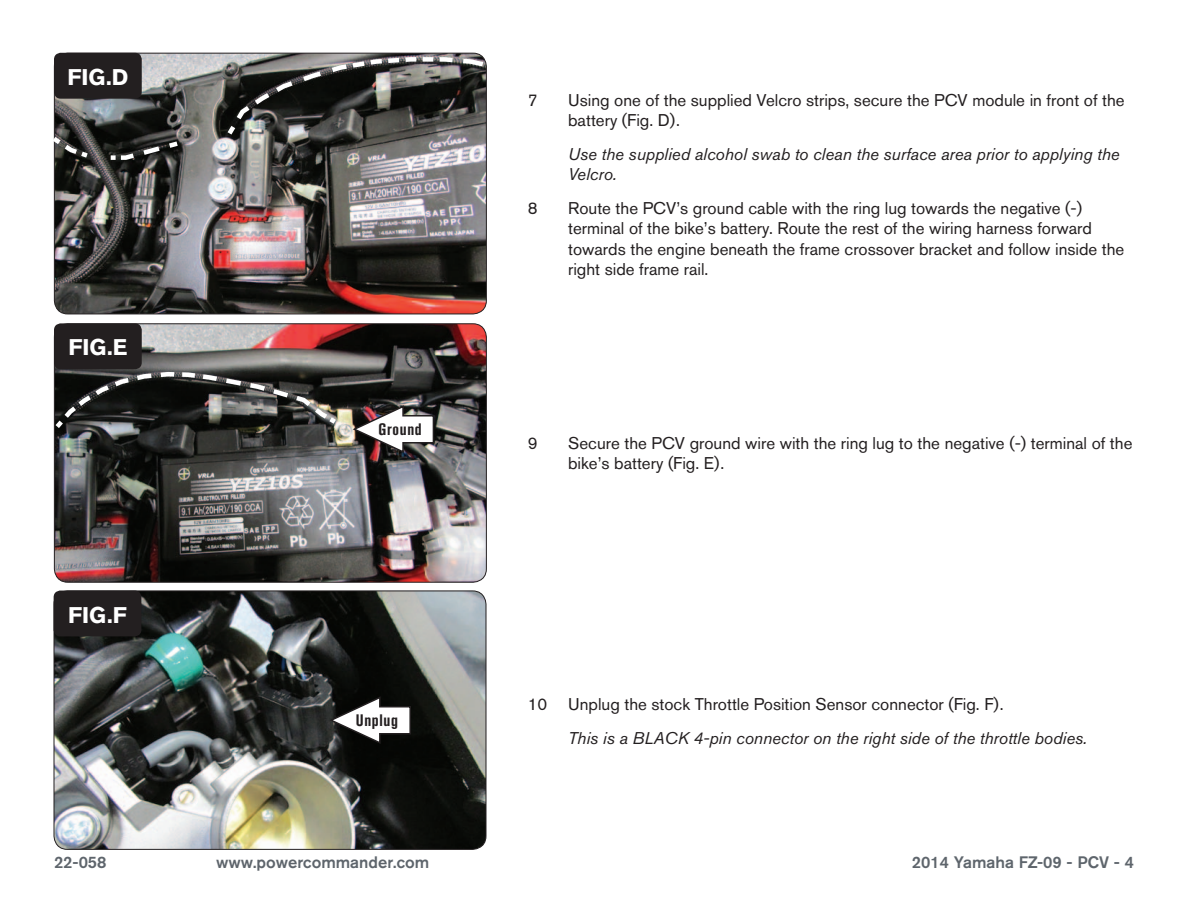
<style>
.page{position:relative;width:1188px;height:918px;background:#fff}
.page>*{position:absolute;margin:0;border:0;box-sizing:border-box;transform-origin:0 0}
.t1{font:700 22.5px "Akzidenz Grotesk BQ";color:#fff}
.Bodycopy{font:16.8px/20.2px "Akzidenz Grotesk BQ";color:#231f20}
.Bodycopy-2{font:italic 16.8px/20.2px "Akzidenz Grotesk BQ";color:#231f20}
.t2{font:500 16.5px "Akzidenz Grotesk BQ";color:#5e656c}
.Callouts{font:700 condensed 16.5px "Akzidenz Grotesk BQ";letter-spacing:.04em;color:#231f20}
</style>
<div class="page">
<img style="left:54px;top:53px;width:432px;height:261px">
<img style="left:54px;top:591px;width:432px;height:258px">
<div style="left:54px;top:591px;width:432px;height:259px;border:1px solid #231f20;border-radius:14px"></div>
<div style="left:54px;top:591px;width:87px;height:45px;background:#231f20;border-radius:7px"></div>
<div style="left:54px;top:53px;width:88px;height:46px;background:#231f20;border-radius:7px"></div>
<img style="left:54px;top:324px;width:431px;height:257px">
<div style="left:54px;top:323px;width:433px;height:260px;border:1px solid #231f20;border-radius:14px"></div>
<div style="left:54px;top:323px;width:88px;height:46px;background:#231f20;border-radius:7px"></div>
<svg style="left:53px;top:133px;width:40px;height:28px"></svg>
<svg style="left:106px;top:138px;width:77px;height:24px"></svg>
<img style="left:223px;top:55px;width:264px;height:85px">
<svg style="left:53px;top:370px;width:288px;height:63px"></svg>
<img style="left:351px;top:405px;width:84px;height:49px">
<svg style="left:328px;top:696px;width:84px;height:49px"></svg>
<p class="t1" style="left:67px;top:64px;width:62px">FIG.D</p>
<p class="t1" style="left:68px;top:335px;width:61px">FIG.E</p>
<p class="t1" style="left:68px;top:602px;width:60px">FIG.F</p>
<p class="Callouts" style="left:379px;top:420px;width:45px">Ground</p>
<p class="Callouts" style="left:356px;top:711px;width:44px">Unplug</p>
<p class="Bodycopy" style="left:528px;top:90px;width:11px">7</p>
<p class="Bodycopy" style="left:568px;top:90px;width:558px">Using one of the supplied Velcro strips, secure the PCV module in front of the battery (Fig. D).</p>
<p class="Bodycopy-2" style="left:568px;top:144px;width:553px">Use the supplied alcohol swab to clean the surface area prior to applying the<br>Velcro.</p>
<p class="Bodycopy" style="left:528px;top:198px;width:11px">8</p>
<p class="Bodycopy" style="left:568px;top:198px;width:558px">Route the PCV’s ground cable with the ring lug towards the negative (-) terminal of the bike’s battery. Route the rest of the wiring harness forward towards the engine beneath the frame crossover bracket and follow inside the right side frame rail.</p>
<p class="Bodycopy" style="left:528px;top:433px;width:11px">9</p>
<p class="Bodycopy" style="left:568px;top:433px;width:566px">Secure the PCV ground wire with the ring lug to the negative (-) terminal of the bike’s battery (Fig. E).</p>
<p class="Bodycopy" style="left:528px;top:694px;width:478px">10 Unplug the stock Throttle Position Sensor connector (Fig. F).</p>
<p class="Bodycopy-2" style="left:568px;top:728px;width:520px">This is a BLACK 4-pin connector on the right side of the throttle bodies.</p>
<p class="t2" style="left:54px;top:852px;width:54px">22-058</p>
<p class="t2" style="left:216px;top:852px;width:215px">www.powercommander.com</p>
<p class="t2" style="left:912px;top:852px;width:224px">2014 Yamaha FZ-09 - PCV - 4</p>
</div>
